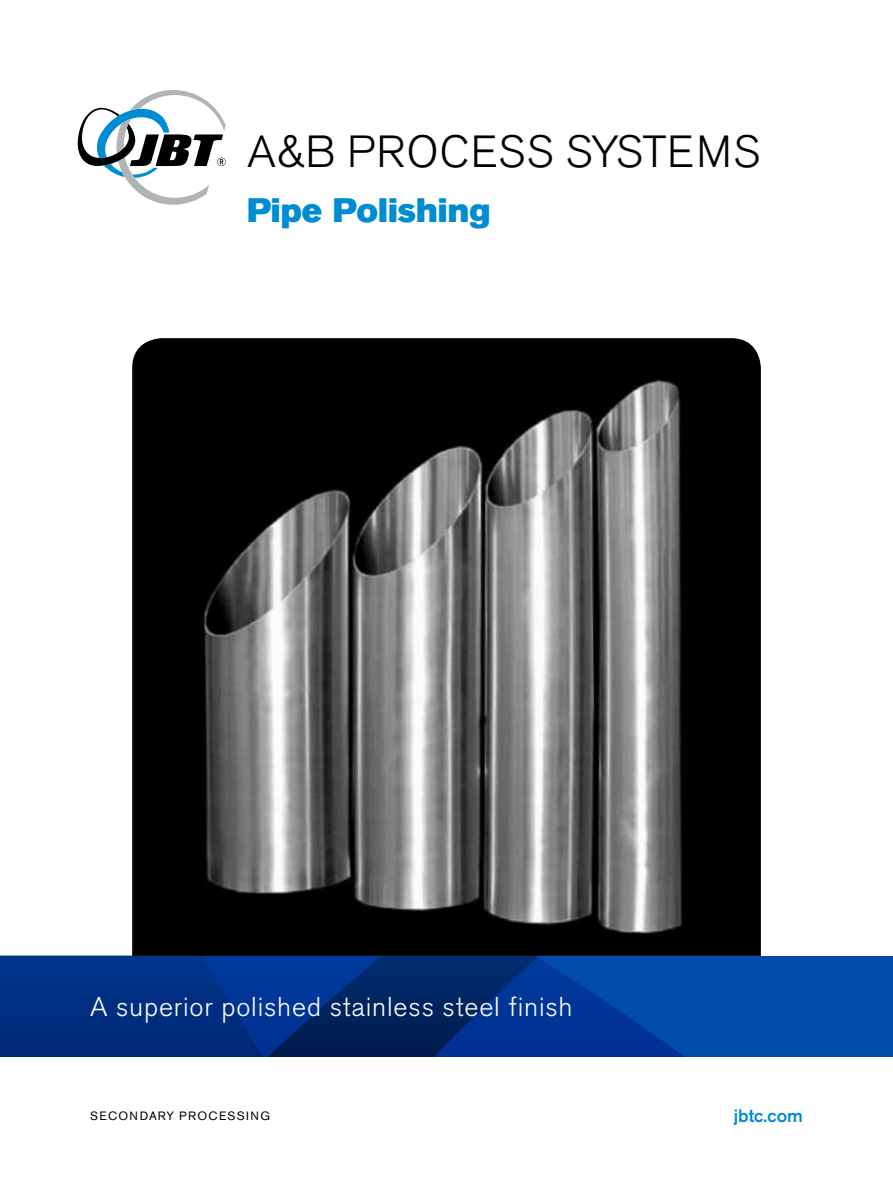
<style>
.page{position:relative;width:893px;height:1191px;background:#fff}
.page>*{position:absolute;margin:0;border:0;box-sizing:border-box;transform-origin:0 0}
.Foundational_Name{font:300 44.7px "Akzidenz Grotesk Pro";letter-spacing:.03em;color:#000}
.Product_Name{font:33.6px "Akzidenz Grotesk Pro Super";color:#008cd2}
.Cover_Sub_head{font:300 27px "Akzidenz Grotesk Pro";letter-spacing:.03em;color:#fff}
.JBT_Body_Copy{font:500 18px "Akzidenz Grotesk Pro";color:#008cd2}
.JBT_Body_Copy-2{font:12px "Akzidenz Grotesk Pro";letter-spacing:.11em;color:#000}
</style>
<div class="page">
<svg style="left:0;top:956px;width:893px;height:100px;background:#00378d"></svg>
<img style="left:132px;top:338px;width:629px;height:618px">
<svg style="left:78px;top:90px;width:148px;height:115px"></svg>
<p class="Foundational_Name" style="left:247px;top:122px;width:514px">A&amp;B PROCESS SYSTEMS</p>
<p class="Product_Name" style="left:247px;top:189px;width:245px">Pipe Polishing</p>
<p class="Cover_Sub_head" style="left:90px;top:989px;width:484px">A superior polished stainless steel finish</p>
<p class="JBT_Body_Copy-2" style="left:90px;top:1107px;width:182px">SECONDARY PROCESSING</p>
<p class="JBT_Body_Copy" style="left:734px;top:1104px;width:71px">jbtc.com</p>
</div>
